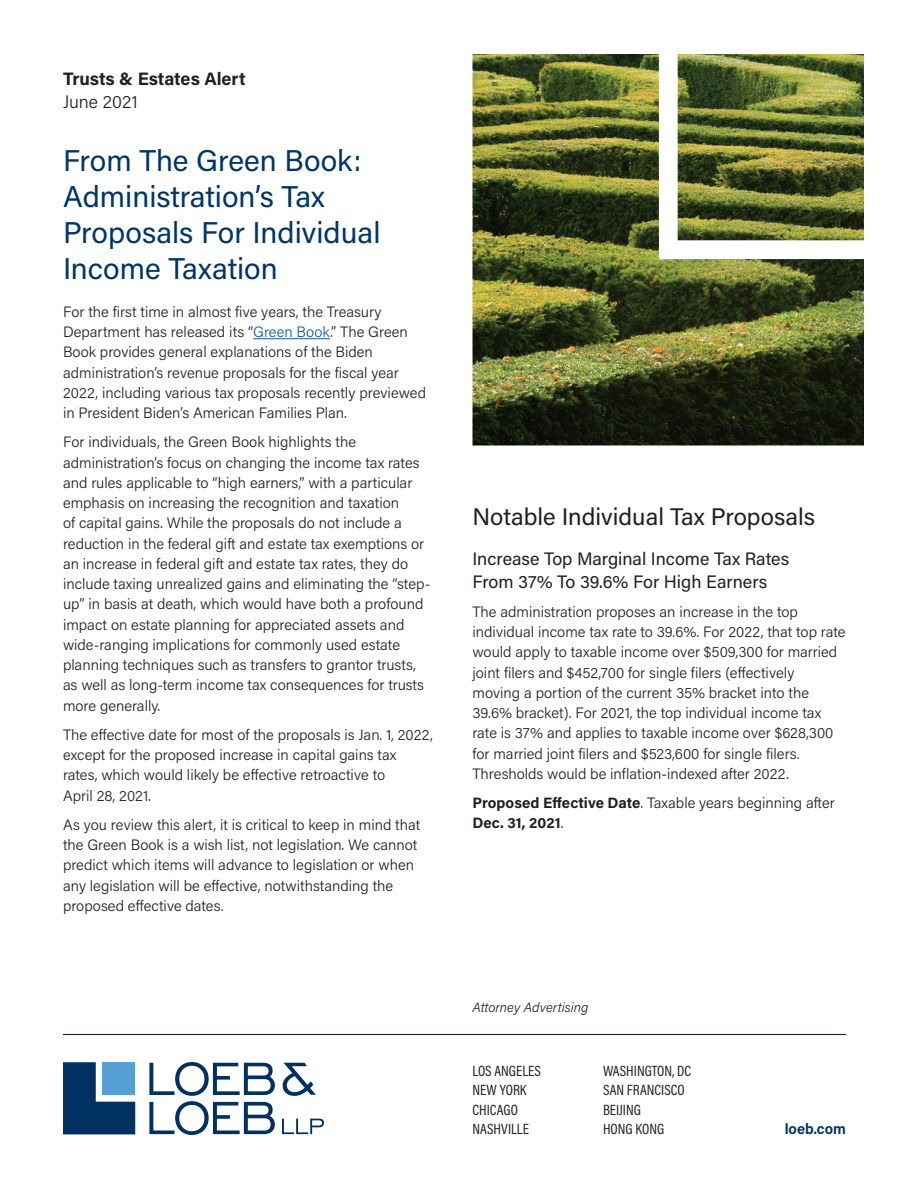
<style>
.page{position:relative;width:918px;height:1188px;background:#fff}
.page>*{position:absolute;margin:0;border:0;box-sizing:border-box;transform-origin:0 0}
._01_Title{font:30px/36px "Acumin Pro";color:#003667}
._02_Body_Head{font:24px "Acumin Pro";color:#231f20}
._02_Body_Head-2{font:18px/22.5px "Acumin Pro";color:#231f20}
.t1{font:700 18px "Acumin Pro";letter-spacing:-.005em;color:#231f20}
._00c_Alert_Date{font:300 18px "Acumin Pro";color:#231f20}
._03a_Body{font:300 15px/20.2px "Acumin Pro";color:#231f20}
.t2{font:15px/19.5px "Acumin Pro Cond";color:#231f20}
._03a_Body-2{font:700 15px/20.2px "Acumin Pro";color:#231f20}
.t3{font:700 15px "Acumin Pro Semi Cond";color:#003667}
.t4{font:italic 300 13.5px "Acumin Pro";color:#231f20}
.s1{color:#175d9e}
.s2{font-weight:300}
</style>
<div class="page">
<img style="left:472px;top:54px;width:392px;height:392px">
<svg style="left:659px;top:54px;width:205px;height:205px"></svg>
<svg style="left:63px;top:1062px;width:72px;height:72px;background:#1d4872"></svg>
<div style="left:102px;top:1062px;width:33px;height:33px;background:#56a0d5"></div>
<svg style="left:283px;top:1063px;width:33px;height:33px"></svg>
<svg style="left:149px;top:1062px;width:126px;height:73px"></svg>
<svg style="left:282px;top:1119px;width:42px;height:15px"></svg>
<hr style="left:63px;top:1034px;width:783px;height:1px;background:#231f20">
<hr style="left:253px;top:338px;width:77px;height:1px;background:#175d9e">
<p class="t1" style="left:63px;top:66px;width:184px">Trusts &amp; Estates Alert</p>
<p class="_00c_Alert_Date" style="left:63px;top:89px;width:76px">June 2021</p>
<p class="_01_Title" style="left:63px;top:141px;width:319px">From The Green Book:<br>Administration’s Tax<br>Proposals For Individual<br>Income Taxation</p>
<p class="_03a_Body" style="left:63px;top:301px;width:365px">For the first time in almost five years, the Treasury Department has released its “<span class="s1">Green Book</span>.” The Green Book provides general explanations of the Biden administration’s revenue proposals for the fiscal year 2022, including various tax proposals recently previewed in President Biden’s American Families Plan.</p>
<p class="_03a_Body" style="left:63px;top:432px;width:369px">For individuals, the Green Book highlights the administration’s focus on changing the income tax rates and rules applicable to “high earners,” with a particular emphasis on increasing the recognition and taxation<br>of capital gains. While the proposals do not include a reduction in the federal gift and estate tax exemptions or an increase in federal gift and estate tax rates, they do include taxing unrealized gains and eliminating the “step&shy;up” in basis at death, which would have both a profound impact on estate planning for appreciated assets and wide-ranging implications for commonly used estate planning techniques such as transfers to grantor trusts, as well as long-term income tax consequences for trusts more generally.</p>
<p class="_03a_Body" style="left:63px;top:724px;width:372px">The effective date for most of the proposals is Jan. 1, 2022, except for the proposed increase in capital gains tax rates, which would likely be effective retroactive to<br>April 28, 2021.</p>
<p class="_03a_Body" style="left:63px;top:814px;width:359px">As you review this alert, it is critical to keep in mind that the Green Book is a wish list, not legislation. We cannot predict which items will advance to legislation or when any legislation will be effective, notwithstanding the proposed effective dates.</p>
<p class="_02_Body_Head" style="left:472px;top:500px;width:344px">Notable Individual Tax Proposals</p>
<p class="_02_Body_Head-2" style="left:472px;top:547px;width:318px">Increase Top Marginal Income Tax Rates<br>From 37% To 39.6% For High Earners</p>
<p class="_03a_Body" style="left:472px;top:601px;width:375px">The administration proposes an increase in the top individual income tax rate to 39.6%. For 2022, that top rate would apply to taxable income over $509,300 for married joint filers and $452,700 for single filers (effectively moving a portion of the current 35% bracket into the 39.6% bracket). For 2021, the top individual income tax rate is 37% and applies to taxable income over $628,300 for married joint filers and $523,600 for single filers.<br>Thresholds would be inflation-indexed after 2022.</p>
<p class="_03a_Body-2" style="left:472px;top:792px;width:364px">Proposed Effective Date<span class="s2">. Taxable years beginning after<br></span>Dec. 31, 2021<span class="s2">.</span></p>
<p class="t4" style="left:472px;top:998px;width:117px">Attorney Advertising</p>
<p class="t2" style="left:472px;top:1060px;width:70px">LOS ANGELES<br>NEW YORK<br>CHICAGO<br>NASHVILLE</p>
<p class="t2" style="left:603px;top:1060px;width:90px">WASHINGTON, DC<br>SAN FRANCISCO<br>BEIJING<br>HONG KONG</p>
<p class="t3" style="left:785px;top:1118px;width:63px">loeb.com</p>
</div>
